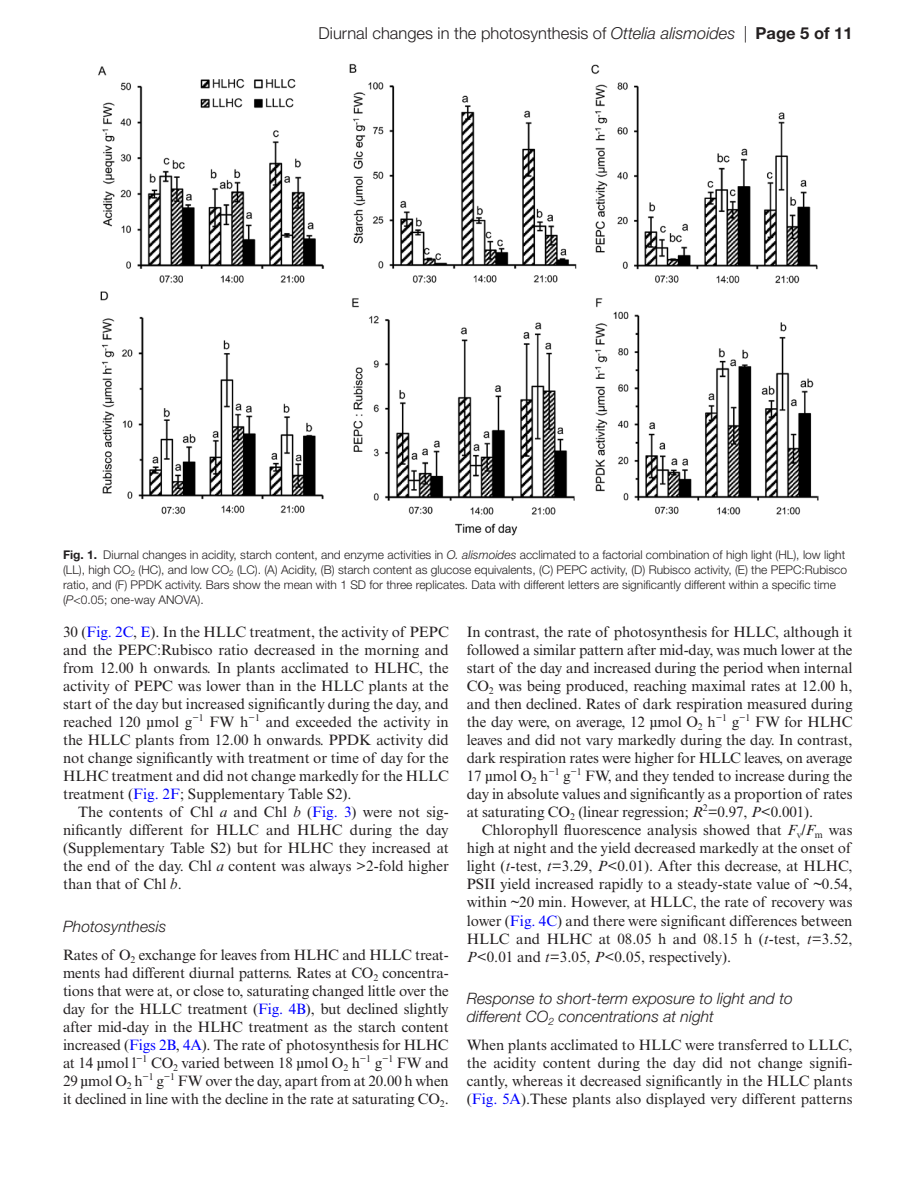
<style>
.page{position:relative;width:919px;height:1187px;background:#fff}
.page>*{position:absolute;margin:0;border:0;box-sizing:border-box;transform-origin:0 0}
.t1{font:300 16.5px "Helvetica Neue LT Std";color:#231f20}
.t2{font:italic 300 15.75px/18px "Helvetica Neue LT Std";color:#231f20}
.t3{font:15px/18px "Times New Roman MT Std";color:#231f20;text-align:justify}
.t4{font:300 12px/15px "Helvetica Neue LT Std";color:#231f20}
.s1{font-style:italic}
.s2{font-weight:700}
.s3{color:#00f}
.s4{font-family:"Gandhari Unicode"}
</style>
<div class="page">
<img style="left:98px;top:63px;width:720px;height:472px">
<p class="t1" style="left:318px;top:23px;width:535px">Diurnal changes in the photosynthesis of <span class="s1">Ottelia alismoides</span> | <span class="s2">Page 5 of 11</span></p>
<p class="t4" style="left:63px;top:547px;width:785px"><span class="s2">Fig. 1.</span> Diurnal changes in acidity, starch content, and enzyme activities in <span class="s1">O. alismoides</span> acclimated to a factorial combination of high light (HL), low light (LL), high CO<sub>2</sub> (HC), and low CO<sub>2</sub> (LC). (A) Acidity, (B) starch content as glucose equivalents, (C) PEPC activity, (D) Rubisco activity, (E) the PEPC:Rubisco ratio, and (F) PPDK activity. Bars show the mean with 1 SD for three replicates. Data with different letters are significantly different within a specific time (<span class="s1">P</span>&lt;0.05; one-way ANOVA).</p>
<p class="t3" style="left:63px;top:623px;width:387px">30 (<span class="s3">Fig. 2C</span>, <span class="s3">E</span>). In the HLLC treatment, the activity of PEPC and the PEPC:Rubisco ratio decreased in the morning and from 12.00 h onwards. In plants acclimated to HLHC, the activity of PEPC was lower than in the HLLC plants at the start of the day but increased significantly during the day, and reached 120 <span class="s4">µ</span>mol g<sup>−1</sup> FW h<sup>−1</sup> and exceeded the activity in the HLLC plants from 12.00 h onwards. PPDK activity did not change significantly with treatment or time of day for the HLHC treatment and did not change markedly for the HLLC treatment (<span class="s3">Fig. 2F</span>; Supplementary Table S2).</p>
<p class="t3" style="left:63px;top:803px;width:387px;text-indent:15px">The contents of Chl <span class="s1">a</span> and Chl <span class="s1">b</span> (<span class="s3">Fig. 3</span>) were not sig&shy;nificantly different for HLLC and HLHC during the day (Supplementary Table S2) but for HLHC they increased at the end of the day. Chl <span class="s1">a</span> content was always &gt;2-fold higher than that of Chl <span class="s1">b</span>.</p>
<p class="t2" style="left:63px;top:916px;width:105px">Photosynthesis</p>
<p class="t3" style="left:63px;top:945px;width:387px">Rates of O<sub>2</sub> exchange for leaves from HLHC and HLLC treat&shy;ments had different diurnal patterns. Rates at CO<sub>2</sub> concentra&shy;tions that were at, or close to, saturating changed little over the day for the HLLC treatment (<span class="s3">Fig. 4B</span>), but declined slightly after mid-day in the HLHC treatment as the starch content increased (<span class="s3">Figs 2B</span>, <span class="s3">4A</span>). The rate of photosynthesis for HLHC at 14 <span class="s4">µ</span>mol l<sup>−1</sup> CO<sub>2</sub> varied between 18 <span class="s4">µ</span>mol O<sub>2</sub> h<sup>−1</sup> g<sup>−1</sup> FW and 29 <span class="s4">µ</span>mol O<sub>2</sub> h<sup>−1</sup> g<sup>−1</sup> FW over the day, apart from at 20.00 h when it declined in line with the decline in the rate at saturating CO<sub>2</sub>.</p>
<p class="t3" style="left:466px;top:623px;width:387px">In contrast, the rate of photosynthesis for HLLC, although it followed a similar pattern after mid-day, was much lower at the start of the day and increased during the period when internal CO<sub>2</sub> was being produced, reaching maximal rates at 12.00 h, and then declined. Rates of dark respiration measured during the day were, on average, 12 <span class="s4">µ</span>mol O<sub>2</sub> h<sup>−1</sup> g<sup>−1</sup> FW for HLHC leaves and did not vary markedly during the day. In contrast, dark respiration rates were higher for HLLC leaves, on average 17 <span class="s4">µ</span>mol O<sub>2</sub> h<sup>−1</sup> g<sup>−1</sup> FW, and they tended to increase during the day in absolute values and significantly as a proportion of rates at saturating CO<sub>2</sub> (linear regression; <span class="s1">R</span><sup>2</sup>=0.97, <span class="s1">P</span>&lt;0.001).</p>
<p class="t3" style="left:466px;top:821px;width:387px;text-indent:15px">Chlorophyll fluorescence analysis showed that <span class="s1">F</span><sub>v</sub>/<span class="s1">F</span><sub>m</sub> was high at night and the yield decreased markedly at the onset of light (<span class="s1">t</span>-test, <span class="s1">t</span>=3.29, <span class="s1">P</span>&lt;0.01). After this decrease, at HLHC, PSII yield increased rapidly to a steady-state value of ~0.54, within ~20 min. However, at HLLC, the rate of recovery was lower (<span class="s3">Fig. 4C</span>) and there were significant differences between HLLC and HLHC at 08.05 h and 08.15 h (<span class="s1">t</span>-test, <span class="s1">t</span>=3.52, <span class="s1">P</span>&lt;0.01 and <span class="s1">t</span>=3.05, <span class="s1">P</span>&lt;0.05, respectively).</p>
<p class="t2" style="left:466px;top:988px;width:327px">Response to short-term exposure to light and to different CO<sub>2</sub> concentrations at night</p>
<p class="t3" style="left:466px;top:1035px;width:387px">When plants acclimated to HLLC were transferred to LLLC, the acidity content during the day did not change signifi&shy;cantly, whereas it decreased significantly in the HLLC plants (<span class="s3">Fig. 5A</span>).These plants also displayed very different patterns</p>
</div>
